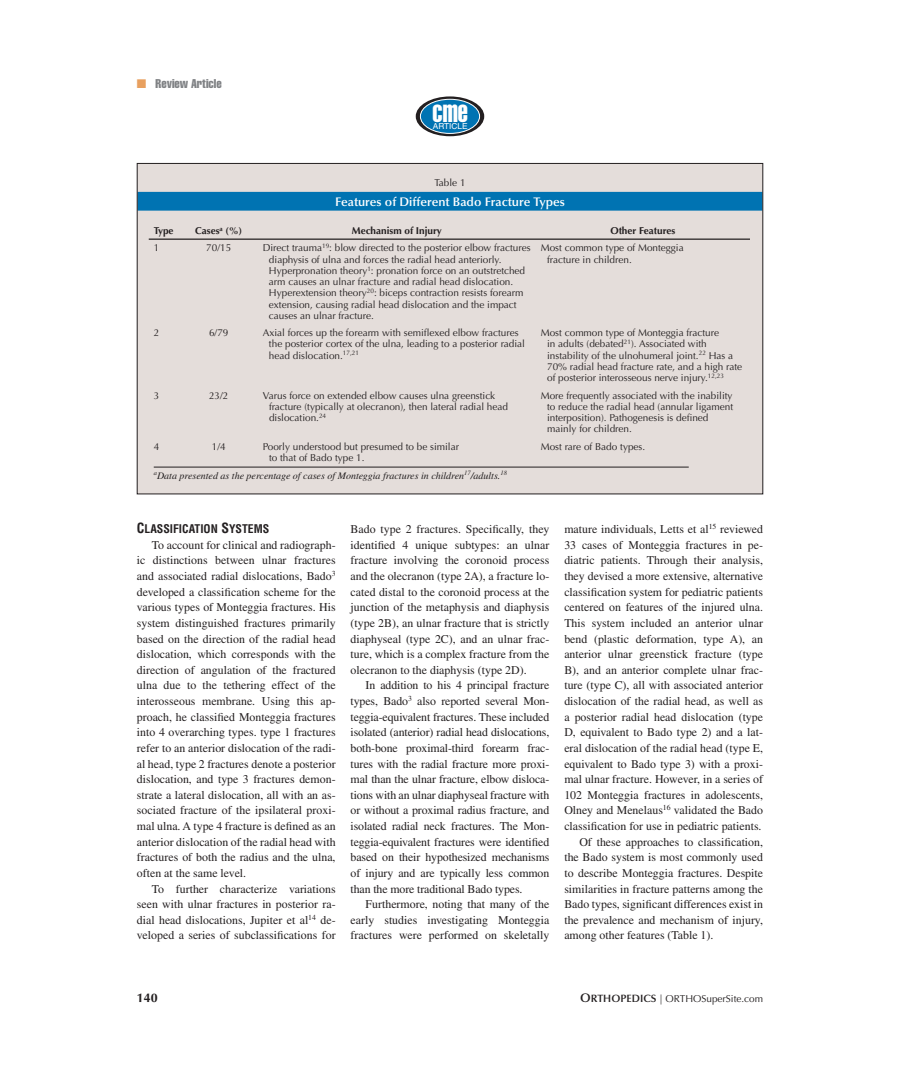
<style>
.page{position:relative;width:900px;height:1080px;background:#fff}
.page>*{position:absolute;margin:0;border:0;box-sizing:border-box;transform-origin:0 0}
.t1{font:30.25px "Helvetica Extra Compressed";color:#fff}
.t2{font:600 12.5px "Optima";color:#fff}
.t3{font:extra-condensed 12.5px "Helvetica";color:#808285}
.t4{font:700 12.5px "Optima";color:#231f20}
.t5{font:11.88px/15.6px "Times";color:#231f20;text-align:justify}
.t6{font:700 condensed 11.62px "Helvetica";color:#231f20}
.t7{font:10px/11.2px "Optima";color:#231f20}
.t8{font:italic 10px "Times";color:#231f20}
.t9{font:700 10px "Optima";color:#231f20}
.t10{font:8.25px "Helvetica";color:#fff}
.s1{color:#e8a05f}
.s2{font-size:13.75px}
.s3{font-weight:600;font-size:12.5px}
.s4{font-weight:600;font-size:10.62px}
</style>
<div class="page">
<svg style="left:416px;top:96px;width:68px;height:40px"></svg>
<div style="left:420px;top:99px;width:60px;height:34px;background:#0073b2;border-radius:50%"></div>
<div style="left:420px;top:99px;width:60px;height:35px;border:1px solid #fff;border-radius:50%"></div>
<div style="left:137px;top:163px;width:626px;height:331px;background:#e4ddda"></div>
<div style="left:138px;top:192px;width:624px;height:19px;background:#0073b2"></div>
<hr style="left:149px;top:239px;width:601px;height:1px;background:#231f20">
<hr style="left:154px;top:467px;width:535px;height:1px;background:#231f20">
<p class="t3" style="left:137px;top:79px;width:86px"><span class="s1">■</span> Review Article</p>
<h1 class="t1" style="left:433px;top:100px;width:37px">cme</h1>
<p class="t10" style="left:433px;top:123px;width:36px">ARTICLE</p>
<p class="t7" style="left:434px;top:178px;width:33px">Table 1</p>
<p class="t2" style="left:335px;top:196px;width:231px">Features of Different Bado Fracture Types</p>
<p class="t9" style="left:154px;top:227px;width:21px">Type</p>
<p class="t9" style="left:195px;top:227px;width:49px">Cases<sup>a</sup> (%)</p>
<p class="t9" style="left:352px;top:227px;width:92px">Mechanism of Injury</p>
<p class="t9" style="left:610px;top:227px;width:67px">Other Features</p>
<p class="t7" style="left:154px;top:243px;width:7px">1</p>
<p class="t7" style="left:206px;top:243px;width:27px">70/15</p>
<p class="t7" style="left:269px;top:243px;width:263px;text-indent:-6px">Direct trauma<sup>19</sup>: blow directed to the posterior elbow fractures diaphysis of ulna and forces the radial head anteriorly.<br>Hyperpronation theory<sup>1</sup>: pronation force on an outstretched arm causes an ulnar fracture and radial head dislocation.<br>Hyperextension theory<sup>20</sup>: biceps contraction resists forearm extension, causing radial head dislocation and the impact causes an ulnar fracture.</p>
<p class="t7" style="left:547px;top:243px;width:138px;text-indent:-6px">Most common type of Monteggia fracture in children.</p>
<p class="t7" style="left:154px;top:328px;width:7px">2</p>
<p class="t7" style="left:209px;top:328px;width:21px">6/79</p>
<p class="t7" style="left:269px;top:328px;width:258px;text-indent:-6px">Axial forces up the forearm with semiflexed elbow fractures the posterior cortex of the ulna, leading to a posterior radial head dislocation.<sup>17,21</sup></p>
<p class="t7" style="left:547px;top:328px;width:197px;text-indent:-6px">Most common type of Monteggia fracture<br>in adults (debated<sup>21</sup>). Associated with instability of the ulnohumeral joint.<sup>22</sup> Has a 70% radial head fracture rate, and a high rate of posterior interosseous nerve injury.<sup>12,23</sup></p>
<p class="t7" style="left:154px;top:390px;width:7px">3</p>
<p class="t7" style="left:209px;top:390px;width:21px">23/2</p>
<p class="t7" style="left:269px;top:390px;width:241px;text-indent:-6px">Varus force on extended elbow causes ulna greenstick fracture (typically at olecranon), then lateral radial head dislocation.<sup>24</sup></p>
<p class="t7" style="left:547px;top:390px;width:188px;text-indent:-6px">More frequently associated with the inability to reduce the radial head (annular ligament interposition). Pathogenesis is defined mainly for children.</p>
<p class="t7" style="left:154px;top:442px;width:7px">4</p>
<p class="t7" style="left:212px;top:442px;width:15px">1/4</p>
<p class="t7" style="left:269px;top:442px;width:192px;text-indent:-6px">Poorly understood but presumed to be similar to that of Bado type 1.</p>
<p class="t7" style="left:541px;top:442px;width:106px">Most rare of Bado types.</p>
<p class="t8" style="left:154px;top:472px;width:355px"><sup>a</sup>Data presented as the percentage of cases of Monteggia fractures in children<sup>17</sup>/adults.<sup>18</sup></p>
<p class="t6" style="left:137px;top:524px;width:134px"><span class="s2">C</span>LASSIFICATION <span class="s2">S</span>YSTEMS</p>
<p class="t5" style="left:137px;top:538px;width:200px;text-indent:15px">To account for clinical and radiograph&shy;ic distinctions between ulnar fractures and associated radial dislocations, Bado<sup>3 </sup>developed a classification scheme for the various types of Monteggia fractures. His system distinguished fractures primarily based on the direction of the radial head dislocation, which corresponds with the direction of angulation of the fractured ulna due to the tethering effect of the interosseous membrane. Using this ap&shy;proach, he classified Monteggia fractures into 4 overarching types. type 1 fractures refer to an anterior dislocation of the radi&shy;al head, type 2 fractures denote a posterior dislocation, and type 3 fractures demon&shy;strate a lateral dislocation, all with an as&shy;sociated fracture of the ipsilateral proxi&shy;mal ulna. A type 4 fracture is defined as an anterior dislocation of the radial head with fractures of both the radius and the ulna, often at the same level.</p>
<p class="t5" style="left:137px;top:882px;width:200px;text-indent:15px">To further characterize variations seen with ulnar fractures in posterior ra&shy;dial head dislocations, Jupiter et al<sup>14</sup> de&shy;veloped a series of subclassifications for</p>
<p class="t5" style="left:351px;top:522px;width:200px">Bado type 2 fractures. Specifically, they identified 4 unique subtypes: an ulnar fracture involving the coronoid process and the olecranon (type 2A), a fracture lo&shy;cated distal to the coronoid process at the junction of the metaphysis and diaphysis (type 2B), an ulnar fracture that is strictly diaphyseal (type 2C), and an ulnar frac&shy;ture, which is a complex fracture from the olecranon to the diaphysis (type 2D).</p>
<p class="t5" style="left:351px;top:679px;width:200px;text-indent:15px">In addition to his 4 principal fracture types, Bado<sup>3</sup> also reported several Mon&shy;teggia-equivalent fractures. These included isolated (anterior) radial head dislocations, both-bone proximal-third forearm frac&shy;tures with the radial fracture more proxi&shy;mal than the ulnar fracture, elbow disloca&shy;tions with an ulnar diaphyseal fracture with or without a proximal radius fracture, and isolated radial neck fractures. The Mon&shy;teggia-equivalent fractures were identified based on their hypothesized mechanisms of injury and are typically less common than the more traditional Bado types.</p>
<p class="t5" style="left:351px;top:897px;width:200px;text-indent:15px">Furthermore, noting that many of the early studies investigating Monteggia fractures were performed on skeletally</p>
<p class="t5" style="left:564px;top:522px;width:200px">mature individuals, Letts et al<sup>15</sup> reviewed</p>
<p class="t5" style="left:564px;top:538px;width:200px">33 cases of Monteggia fractures in pe-</p>
<p class="t5" style="left:564px;top:554px;width:200px">diatric patients. Through their analysis,</p>
<p class="t5" style="left:564px;top:569px;width:200px">they devised a more extensive, alternative</p>
<p class="t5" style="left:564px;top:585px;width:200px">classification system for pediatric patients</p>
<p class="t5" style="left:564px;top:601px;width:200px">centered on features of the injured ulna.</p>
<p class="t5" style="left:564px;top:616px;width:200px">This system included an anterior ulnar</p>
<p class="t5" style="left:564px;top:632px;width:200px">bend (plastic deformation, type A), an</p>
<p class="t5" style="left:564px;top:647px;width:200px">anterior ulnar greenstick fracture (type</p>
<p class="t5" style="left:564px;top:663px;width:200px">B), and an anterior complete ulnar frac-</p>
<p class="t5" style="left:564px;top:679px;width:200px">ture (type C), all with associated anterior</p>
<p class="t5" style="left:564px;top:694px;width:200px">dislocation of the radial head, as well as</p>
<p class="t5" style="left:564px;top:710px;width:200px">a posterior radial head dislocation (type</p>
<p class="t5" style="left:564px;top:726px;width:200px">D, equivalent to Bado type 2) and a lat-</p>
<p class="t5" style="left:564px;top:741px;width:200px">eral dislocation of the radial head (type E,</p>
<p class="t5" style="left:564px;top:757px;width:200px">equivalent to Bado type 3) with a proxi-</p>
<p class="t5" style="left:564px;top:772px;width:200px">mal ulnar fracture. However, in a series of</p>
<p class="t5" style="left:564px;top:788px;width:200px">102 Monteggia fractures in adolescents,</p>
<p class="t5" style="left:564px;top:804px;width:200px">Olney and Menelaus<sup>16</sup> validated the Bado</p>
<p class="t5" style="left:564px;top:819px;width:199px">classification for use in pediatric patients.</p>
<p class="t5" style="left:579px;top:835px;width:185px">Of these approaches to classification,</p>
<p class="t5" style="left:564px;top:851px;width:200px">the Bado system is most commonly used</p>
<p class="t5" style="left:564px;top:866px;width:200px">to describe Monteggia fractures. Despite</p>
<p class="t5" style="left:564px;top:882px;width:200px">similarities in fracture patterns among the</p>
<p class="t5" style="left:564px;top:897px;width:200px">Bado types, significant differences exist in</p>
<p class="t5" style="left:564px;top:913px;width:200px">the prevalence and mechanism of injury,</p>
<p class="t5" style="left:564px;top:929px;width:151px">among other features (Table 1).</p>
<p class="t4" style="left:137px;top:993px;width:22px">140</p>
<p class="t7" style="left:580px;top:994px;width:184px"><span class="s3">O</span><span class="s4">RTHOPEDICS</span> | ORTHOSuperSite.com</p>
</div>
